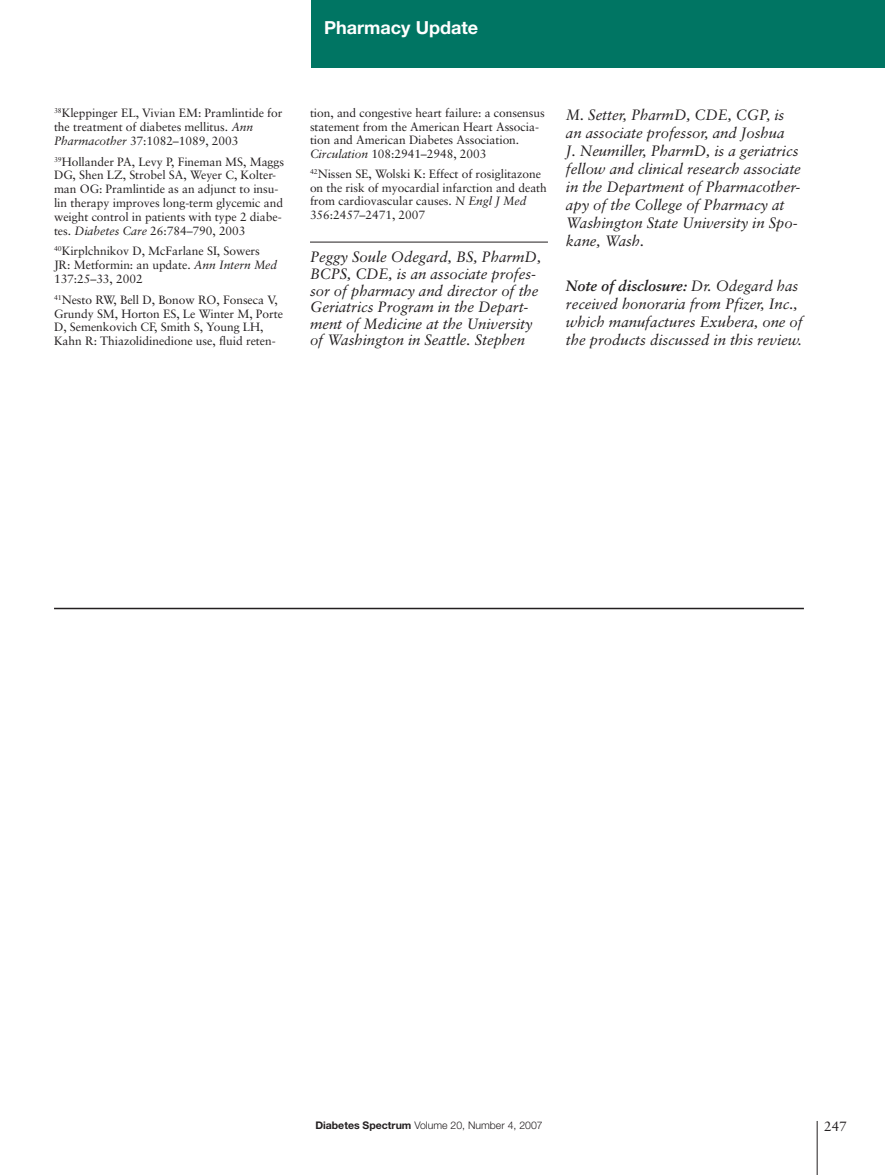
<style>
.page{position:relative;width:885px;height:1175px;background:#fff}
.page>*{position:absolute;margin:0;border:0;box-sizing:border-box;transform-origin:0 0}
.Headers{font:700 18px "Helvetica Neue LT";color:#fff}
.Author_Bio{font:italic 15px/18px "Sabon LT";letter-spacing:-.005em;color:#231f20}
.Note_of_Disclosure{font:italic 15px/18px "Sabon LT";letter-spacing:-.005em;color:#231f20}
.t1{font:13.5px "Sabon LT";color:#231f20}
.References{font:12px/13.8px "Sabon LT";letter-spacing:-.005em;color:#231f20}
.t2{font:300 10.5px "Helvetica Neue LT";color:#231f20}
.s1{font-style:italic}
.s2{font-weight:700}
</style>
<div class="page">
<hr style="left:816px;top:1120px;width:1px;height:54px;background:#231f20">
<hr style="left:310px;top:242px;width:237px;height:1px;background:#231f20">
<div style="left:310px;top:0;width:574px;height:68px;background:#007563"></div>
<hr style="left:54px;top:608px;width:749px;height:1px;background:#231f20">
<p class="Headers" style="left:324px;top:16px;width:155px">Pharmacy Update</p>
<p class="References" style="left:54px;top:106px;width:230px"><sup>38</sup>Kleppinger EL, Vivian EM: Pramlintide for the treatment of diabetes mellitus. <span class="s1">Ann<br>Pharmacother</span> 37:1082–1089, 2003</p>
<p class="References" style="left:54px;top:154px;width:231px"><sup>39</sup>Hollander PA, Levy P, Fineman MS, Maggs DG, Shen LZ, Strobel SA, Weyer C, Kolter&shy;man OG: Pramlintide as an adjunct to insu&shy;lin therapy improves long-term glycemic and weight control in patients with type 2 diabe&shy;tes. <span class="s1">Diabetes Care</span> 26:784–790, 2003</p>
<p class="References" style="left:54px;top:244px;width:225px"><sup>40</sup>Kirplchnikov D, McFarlane SI, Sowers<br>JR: Metformin: an update. <span class="s1">Ann Intern Med<br></span>137:25–33, 2002</p>
<p class="References" style="left:54px;top:292px;width:230px"><sup>41</sup>Nesto RW, Bell D, Bonow RO, Fonseca V, Grundy SM, Horton ES, Le Winter M, Porte D, Semenkovich CF, Smith S, Young LH, Kahn R: Thiazolidinedione use, fluid reten-</p>
<p class="References" style="left:310px;top:106px;width:236px">tion, and congestive heart failure: a consensus statement from the American Heart Associa&shy;tion and American Diabetes Association.<br><span class="s1">Circulation</span> 108:2941–2948, 2003</p>
<p class="References" style="left:310px;top:167px;width:238px"><sup>42</sup>Nissen SE, Wolski K: Effect of rosiglitazone on the risk of myocardial infarction and death from cardiovascular causes. <span class="s1">N Engl J Med </span>356:2457–2471, 2007</p>
<p class="Author_Bio" style="left:310px;top:249px;width:233px;line-height:16.5px">Peggy Soule Odegard, BS, PharmD, BCPS, CDE, is an associate profes&shy;sor of pharmacy and director of the Geriatrics Program in the Depart&shy;ment of Medicine at the University of Washington in Seattle. Stephen</p>
<p class="Author_Bio" style="left:565px;top:105px;width:236px">M. Setter, PharmD, CDE, CGP, is an associate professor, and Joshua<br>J. Neumiller, PharmD, is a geriatrics fellow and clinical research associate in the Department of Pharmacother&shy;apy of the College of Pharmacy at<br>Washington State University in Spo&shy;kane, Wash.</p>
<p class="Note_of_Disclosure" style="left:565px;top:277px;width:238px"><span class="s2">Note of disclosure:</span> Dr. Odegard has received honoraria from Pfizer, Inc., which manufactures Exubera, one of the products discussed in this review.</p>
<p class="t2" style="left:315px;top:1119px;width:229px"><span class="s2">Diabetes Spectrum</span> Volume 20, Number 4, 2007</p>
<p class="t1" style="left:823px;top:1118px;width:24px">247</p>
</div>
